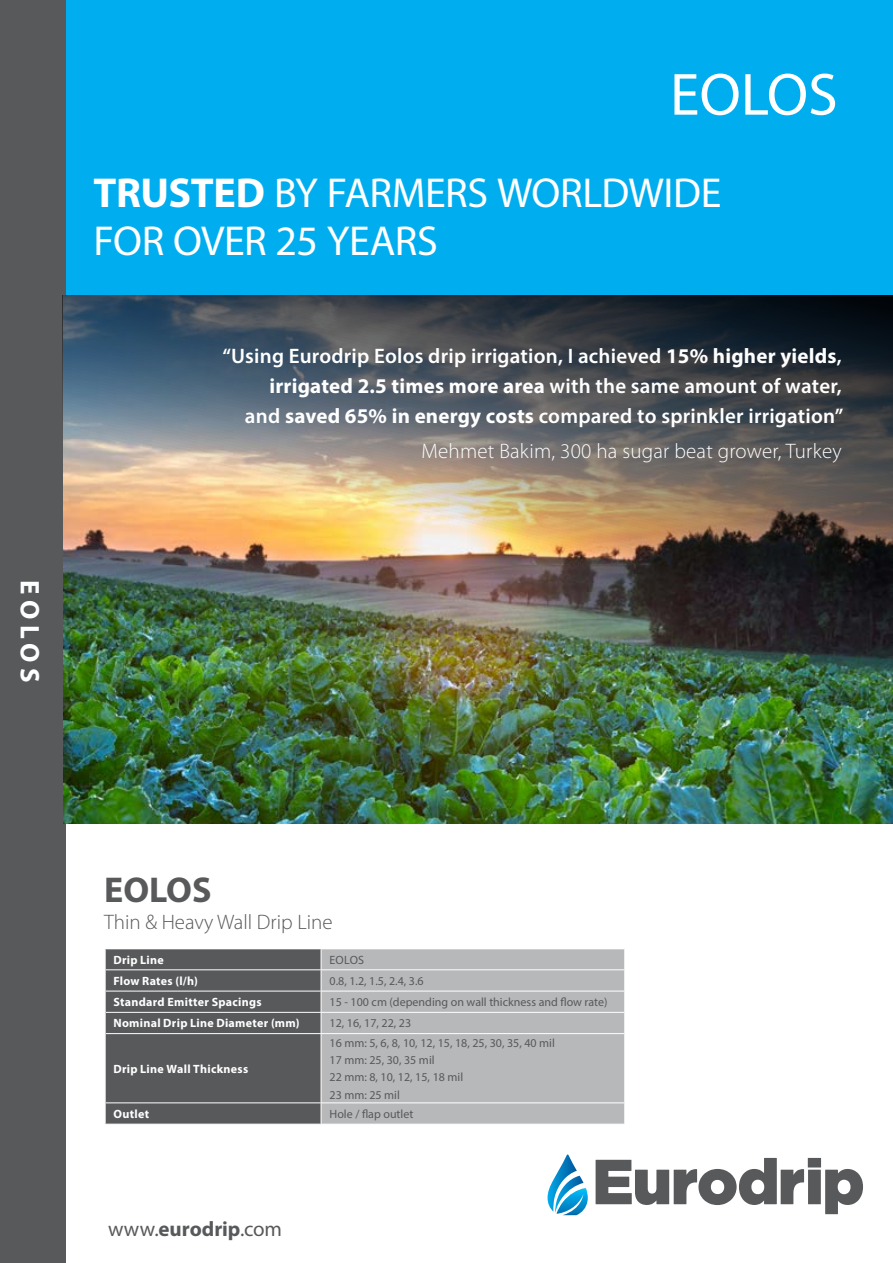
<style>
.page{position:relative;width:893px;height:1263px;background:#fff}
.page>*{position:absolute;margin:0;border:0;box-sizing:border-box;transform-origin:0 0}
.t1{font:60px "Myriad Pro";color:#fff}
.t2{font:42px/48px "Myriad Pro";letter-spacing:-.01em;color:#fff}
.t3{font:700 36px "Myriad Pro";color:#58595b}
.t4{font:700 27px "Myriad Pro";letter-spacing:.2em;color:#fff}
.t5{font:600 21px/30px "Myriad Pro";letter-spacing:.01em;color:#fff;text-align:right}
.t6{font:300 21px "Myriad Pro";letter-spacing:.01em;color:#fff}
.t7{font:300 21px "Myriad Pro";color:#58595b}
.t8{font:21px "Myriad Pro";letter-spacing:.01em;color:#58595b}
.t9{font:12px/17.2px "Myriad Pro";color:#58595b}
.t10{font:700 12px "Myriad Pro";letter-spacing:.025em;color:#fff}
.s1{font-weight:700}
</style>
<div class="page">
<div style="left:64px;top:0;width:829px;height:321px;background:#00aeef"></div>
<div style="left:0;top:0;width:65px;height:1263px;background:#58595b"></div>
<div style="left:322px;top:949px;width:302px;height:175px;background:#b6b8ba"></div>
<hr style="left:321px;top:969px;width:303px;height:1px;background:#fff">
<hr style="left:321px;top:991px;width:303px;height:1px;background:#fff">
<hr style="left:321px;top:1012px;width:303px;height:1px;background:#fff">
<hr style="left:321px;top:1033px;width:303px;height:1px;background:#fff">
<hr style="left:321px;top:1102px;width:303px;height:1px;background:#fff">
<svg style="left:105px;top:949px;width:217px;height:175px;background:#5e5f61"></svg>
<img style="left:63px;top:296px;width:830px;height:584px">
<svg style="left:548px;top:1154px;width:40px;height:61px"></svg>
<svg style="left:596px;top:1158px;width:267px;height:56px"></svg>
<h3 class="t4" style="left:47px;top:580px;width:104px;rotate:90deg">EOLOS</h3>
<h1 class="t1" style="left:670px;top:58px;width:169px">EOLOS</h1>
<h2 class="t2" style="left:94px;top:168px;width:629px"><span class="s1">TRUSTED</span> BY FARMERS WORLDWIDE<br>FOR OVER 25 YEARS</h2>
<h3 class="t5" style="left:222px;top:341px;width:622px">“Using Eurodrip Eolos drip irrigation, I achieved <span class="s1">15% higher yields</span>, <span class="s1">irrigated 2.5 times more area</span> with the same amount of water,<br>and <span class="s1">saved 65% in energy costs</span> compared to sprinkler irrigation”</h3>
<h3 class="t6" style="left:421px;top:438px;width:422px">Mehmet Bakim, 300 ha sugar beat grower, Turkey</h3>
<h3 class="t3" style="left:104px;top:866px;width:109px">EOLOS</h3>
<h3 class="t7" style="left:104px;top:909px;width:230px">Thin &amp; Heavy Wall Drip Line</h3>
<p class="t10" style="left:113px;top:952px;width:52px">Drip Line</p>
<p class="t9" style="left:330px;top:951px;width:36px">EOLOS</p>
<p class="t10" style="left:113px;top:973px;width:86px">Flow Rates (l/h)</p>
<p class="t9" style="left:330px;top:972px;width:96px">0.8, 1.2, 1.5, 2.4, 3.6</p>
<p class="t10" style="left:113px;top:994px;width:150px">Standard Emitter Spacings</p>
<p class="t9" style="left:330px;top:993px;width:279px">15 - 100 cm (depending on wall thickness and flow rate)</p>
<p class="t10" style="left:113px;top:1015px;width:187px">Nominal Drip Line Diameter (mm)</p>
<p class="t9" style="left:330px;top:1015px;width:83px">12, 16, 17, 22, 23</p>
<p class="t10" style="left:113px;top:1061px;width:136px">Drip Line Wall Thickness</p>
<p class="t9" style="left:330px;top:1034px;width:227px">16 mm: 5, 6, 8, 10, 12, 15, 18, 25, 30, 35, 40 mil<br>17 mm: 25, 30, 35 mil<br>22 mm: 8, 10, 12, 15, 18 mil<br>23 mm: 25 mil</p>
<p class="t10" style="left:113px;top:1106px;width:37px">Outlet</p>
<p class="t9" style="left:330px;top:1105px;width:85px">Hole / flap outlet</p>
<h3 class="t8" style="left:108px;top:1216px;width:176px">www.<span class="s1">eurodrip</span>.com</h3>
</div>
